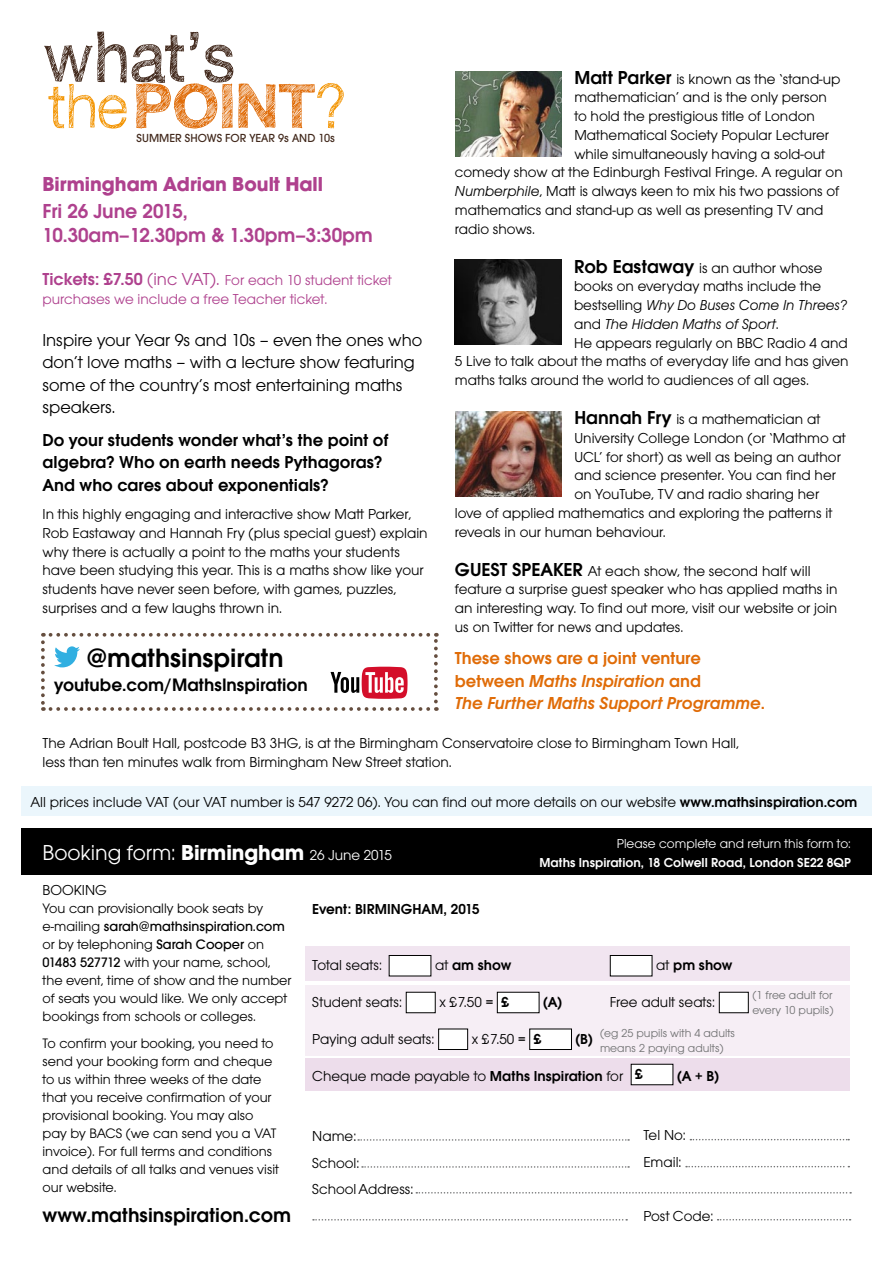
<style>
.page{position:relative;width:893px;height:1263px;background:#fff}
.page>*{position:absolute;margin:0;border:0;box-sizing:border-box;transform-origin:0 0}
.t1{font:69.3px "Sketchetica";color:#41281b;scale:.96 1}
.t2{font:700 60.45px "Sketchetica";letter-spacing:-.015em;color:#e06c08}
.t3{font:600 27.45px "Avant Garde Gothic Itc T";letter-spacing:-.005em;color:#000}
.t4{font:22.5px "Avant Garde Gothic Itc T";letter-spacing:-.005em;color:#fff}
.t5{font:600 21px/24px "Avant Garde Gothic Itc T";letter-spacing:-.005em;color:#af418e}
.t6{font:700 21px "Avant Garde Gothic Itc T";color:#af418e}
.t7{font:600 21px "Avant Garde Gothic Itc T";color:#000}
.t8{font:600 18.75px "Avant Garde Gothic Itc T";color:#000}
.t9{font:18px/22.5px "Avant Garde Gothic Itc T";letter-spacing:-.005em;color:#000}
.t10{font:600 18px/22.5px "Avant Garde Gothic Itc T";color:#000}
.t11{font:italic 600 18px/22.5px "Avant Garde Gothic Itc T";color:#e06c08}
.t12{font:15px/18.8px "Avant Garde Gothic Itc T";color:#000}
.t13{font:15px/18.8px "Avant Garde Gothic Itc T";color:#af418e}
.t14{font:italic 15px "Avant Garde Gothic Itc T";color:#000}
.t15{font:600 15px "Avant Garde Gothic Itc T";color:#000}
.t16{font:14.25px/18px "Avant Garde Gothic Itc T";color:#000}
.t17{font:600 13.5px "Avant Garde Gothic Itc T";color:#fff}
.t18{font:13.5px "Avant Garde Gothic Itc T";color:#fff}
.t19{font:500 12.15px "Avant Garde Gothic Itc T";color:#41281b}
.t20{font:12px/15px "Avant Garde Gothic Itc T";color:#707172}
.s1{font-weight:300;color:#f39400}
.s2{font-weight:600;font-size:18px}
.s3{font-size:18px}
.s4{font-weight:600;font-size:19.5px}
.s5{font-style:italic}
.s6{font-style:normal}
.s7{font-weight:600}
.s8{font-weight:700}
.s9{font-size:15px}
.s10{font-weight:500}
.s11{font-weight:400}
</style>
<div class="page">
<div style="left:306px;top:946px;width:544px;height:34px;background:#f1e5f0"></div>
<div style="left:306px;top:985px;width:544px;height:70px;background:#f6eef5"></div>
<div style="left:306px;top:1058px;width:544px;height:33px;background:#edddeb"></div>
<div style="left:389px;top:955px;width:42px;height:21px;background:#fff"></div>
<div style="left:389px;top:955px;width:42px;height:21px;border:1px solid #000"></div>
<div style="left:610px;top:955px;width:42px;height:21px;background:#fff"></div>
<div style="left:610px;top:955px;width:42px;height:21px;border:1px solid #000"></div>
<div style="left:406px;top:992px;width:29px;height:21px;background:#fff"></div>
<div style="left:497px;top:992px;width:42px;height:21px;background:#fff"></div>
<div style="left:719px;top:992px;width:29px;height:21px;background:#fff"></div>
<div style="left:719px;top:992px;width:30px;height:21px;border:1px solid #000"></div>
<div style="left:439px;top:1029px;width:29px;height:20px;background:#fff"></div>
<div style="left:438px;top:1028px;width:30px;height:22px;border:1px solid #000"></div>
<div style="left:530px;top:1029px;width:41px;height:20px;background:#fff"></div>
<div style="left:529px;top:1028px;width:43px;height:22px;border:1px solid #000"></div>
<div style="left:631px;top:1064px;width:42px;height:21px;background:#fff"></div>
<img style="left:455px;top:71px;width:107px;height:85px">
<img style="left:455px;top:411px;width:107px;height:85px">
<img style="left:455px;top:260px;width:106px;height:85px">
<div style="left:21px;top:828px;width:851px;height:47px;background:#000"></div>
<svg style="left:358px;top:1139px;width:271px;height:2px"></svg>
<svg style="left:362px;top:1166px;width:267px;height:2px"></svg>
<svg style="left:416px;top:1192px;width:435px;height:1px"></svg>
<svg style="left:313px;top:1219px;width:314px;height:1px"></svg>
<svg style="left:718px;top:1219px;width:133px;height:1px"></svg>
<svg style="left:690px;top:1139px;width:159px;height:1px"></svg>
<svg style="left:686px;top:1166px;width:163px;height:1px"></svg>
<svg style="left:41px;top:633px;width:397px;height:78px"></svg>
<div style="left:21px;top:786px;width:851px;height:30px;background:#ebf6fc"></div>
<h1 class="t1" style="left:43px;top:15px;width:203px">what’s</h1>
<h2 class="t2" style="left:48px;top:68px;width:300px"><span class="s1">the</span>POINT<span class="s1">?</span></h2>
<p class="t19" style="left:137px;top:131px;width:200px">SUMMER SHOWS FOR YEAR 9s AND 10s</p>
<h3 class="t6" style="left:43px;top:171px;width:282px">Birmingham Adrian Boult Hall</h3>
<h3 class="t5" style="left:43px;top:198px;width:332px">Fri 26 June 2015,<br>10.30am–12.30pm &amp; 1.30pm–3:30pm</h3>
<p class="t13" style="left:43px;top:270px;width:351px"><span class="s2">Tickets: £7.50</span> <span class="s3">(inc VAT).</span> For each 10 student ticket purchases we include a free Teacher ticket.</p>
<p class="t9" style="left:43px;top:328px;width:381px">Inspire your Year 9s and 10s – even the ones who don’t love maths – with a lecture show featuring some of the country’s most entertaining maths speakers.</p>
<p class="t10" style="left:43px;top:428px;width:348px">Do your students wonder what’s the point of algebra? Who on earth needs Pythagoras?<br>And who cares about exponentials?</p>
<p class="t12" style="left:43px;top:504px;width:387px">In this highly engaging and interactive show Matt Parker, Rob Eastaway and Hannah Fry (plus special guest) explain why there is actually a point to the maths your students have been studying this year. This is a maths show like your students have never seen before, with games, puzzles, surprises and a few laughs thrown in.</p>
<h3 class="t3" style="left:86px;top:642px;width:199px">@mathsinspiratn</h3>
<p class="t8" style="left:54px;top:674px;width:255px">youtube.com/MathsInspiration</p>
<p class="t12" style="left:574px;top:69px;width:268px"><span class="s4">Matt Parker</span> is known as the ‘stand-up</p>
<p class="t12" style="left:574px;top:88px;width:254px">mathematician’ and is the only person</p>
<p class="t12" style="left:574px;top:106px;width:242px">to hold the prestigious title of London</p>
<p class="t12" style="left:574px;top:125px;width:256px">Mathematical Society Popular Lecturer</p>
<p class="t12" style="left:574px;top:144px;width:252px">while simultaneously having a sold-out</p>
<p class="t12" style="left:455px;top:163px;width:389px">comedy show at the Edinburgh Festival Fringe. A regular on</p>
<p class="t12" style="left:455px;top:181px;width:386px"><span class="s5">Numberphile</span>, Matt is always keen to mix his two passions of</p>
<p class="t12" style="left:455px;top:200px;width:370px">mathematics and stand-up as well as presenting TV and</p>
<p class="t12" style="left:455px;top:219px;width:82px">radio shows.</p>
<p class="t12" style="left:574px;top:258px;width:250px"><span class="s4">Rob Eastaway</span> is an author whose</p>
<p class="t12" style="left:574px;top:277px;width:249px">books on everyday maths include the</p>
<p class="t14" style="left:574px;top:296px;width:274px"><span class="s6">bestselling</span> Why Do Buses Come In Threes?</p>
<p class="t14" style="left:574px;top:315px;width:206px"><span class="s6">and</span> The Hidden Maths of Sport<span class="s6">.</span></p>
<p class="t12" style="left:574px;top:333px;width:275px">He appears regularly on BBC Radio 4 and</p>
<p class="t12" style="left:455px;top:352px;width:395px">5 Live to talk about the maths of everyday life and has given</p>
<p class="t12" style="left:455px;top:370px;width:356px">maths talks around the world to audiences of all ages.</p>
<p class="t12" style="left:574px;top:409px;width:247px"><span class="s4">Hannah Fry</span> is a mathematician at</p>
<p class="t12" style="left:574px;top:428px;width:273px">University College London (or ‘Mathmo at</p>
<p class="t12" style="left:574px;top:447px;width:268px">UCL’ for short) as well as being an author</p>
<p class="t12" style="left:574px;top:466px;width:263px">and science presenter. You can find her</p>
<p class="t12" style="left:574px;top:484px;width:246px">on YouTube, TV and radio sharing her</p>
<p class="t12" style="left:455px;top:503px;width:379px">love of applied mathematics and exploring the patterns it</p>
<p class="t12" style="left:455px;top:522px;width:212px">reveals in our human behaviour.</p>
<p class="t12" style="left:455px;top:561px;width:384px"><span class="s4">GUEST SPEAKER</span> At each show, the second half will feature a surprise guest speaker who has applied maths in an interesting way. To find out more, visit our website or join us on Twitter for news and updates.</p>
<p class="t11" style="left:455px;top:646px;width:312px"><span class="s6">These shows are a joint venture between</span> Maths Inspiration <span class="s6">and<br></span>The Further Maths Support Programme<span class="s6">.</span></p>
<p class="t12" style="left:43px;top:733px;width:698px">The Adrian Boult Hall, postcode B3 3HG, is at the Birmingham Conservatoire close to Birmingham Town Hall, less than ten minutes walk from Birmingham New Street station.</p>
<p class="t12" style="left:30px;top:793px;width:828px">All prices include VAT (our VAT number is 547 9272 06). You can find out more details on our website <span class="s7">www.mathsinspiration.com</span></p>
<h3 class="t4" style="left:43px;top:840px;width:351px">Booking form: <span class="s8">Birmingham</span> <span class="s9">26 June 2015</span></h3>
<p class="t18" style="left:617px;top:836px;width:236px">Please complete and return this form to:</p>
<p class="t17" style="left:539px;top:854px;width:313px">Maths Inspiration, 18 Colwell Road, London SE22 8QP</p>
<p class="t12" style="left:43px;top:880px;width:66px">Booking</p>
<p class="t16" style="left:43px;top:899px;width:251px">You can provisionally book seats by e-mailing <span class="s10">sarah@mathsinspiration.com </span>or by telephoning <span class="s10">Sarah Cooper</span> on <span class="s10">01483 527712</span> with your name, school, the event, time of show and the number of seats you would like. We only accept bookings from schools or colleges.</p>
<p class="t16" style="left:43px;top:1034px;width:238px">To confirm your booking, you need to send your booking form and cheque to us within three weeks of the date that you receive confirmation of your provisional booking. You may also pay by BACS (we can send you a VAT invoice). For full terms and conditions and details of all talks and venues visit our website.</p>
<h3 class="t7" style="left:43px;top:1202px;width:250px">www.mathsinspiration.com</h3>
<p class="t15" style="left:312px;top:900px;width:169px">Event: BIRMINGHAM, 2015</p>
<p class="t12" style="left:312px;top:956px;width:71px">Total seats:</p>
<p class="t15" style="left:435px;top:956px;width:78px"><span class="s11">at</span> am show</p>
<p class="t15" style="left:656px;top:956px;width:78px"><span class="s11">at</span> pm show</p>
<p class="t12" style="left:312px;top:992px;width:91px">Student seats:</p>
<p class="t12" style="left:439px;top:992px;width:71px">x £7.50 <span class="s7">= £</span></p>
<p class="t15" style="left:543px;top:993px;width:21px">(A)</p>
<p class="t12" style="left:610px;top:992px;width:107px">Free adult seats:</p>
<p class="t12" style="left:312px;top:1029px;width:124px">Paying adult seats:</p>
<p class="t12" style="left:472px;top:1029px;width:71px">x £7.50 <span class="s7">= £</span></p>
<p class="t15" style="left:576px;top:1030px;width:19px">(B)</p>
<p class="t12" style="left:312px;top:1066px;width:332px">Cheque made payable to <span class="s7">Maths Inspiration</span> for <span class="s7">£</span></p>
<p class="t15" style="left:677px;top:1067px;width:43px">(A + B)</p>
<p class="t20" style="left:600px;top:1025px;width:137px">(eg 25 pupils with 4 adults means 2 paying adults)</p>
<p class="t20" style="left:752px;top:987px;width:83px">(1 free adult for every 10 pupils)</p>
<p class="t12" style="left:312px;top:1122px;width:103px;line-height:26.4px">Name:<br>School:<br>School Address:</p>
<p class="t12" style="left:643px;top:1122px;width:44px;line-height:27px">Tel No:<br>Email:</p>
<p class="t12" style="left:643px;top:1206px;width:72px">Post Code:</p>
</div>
